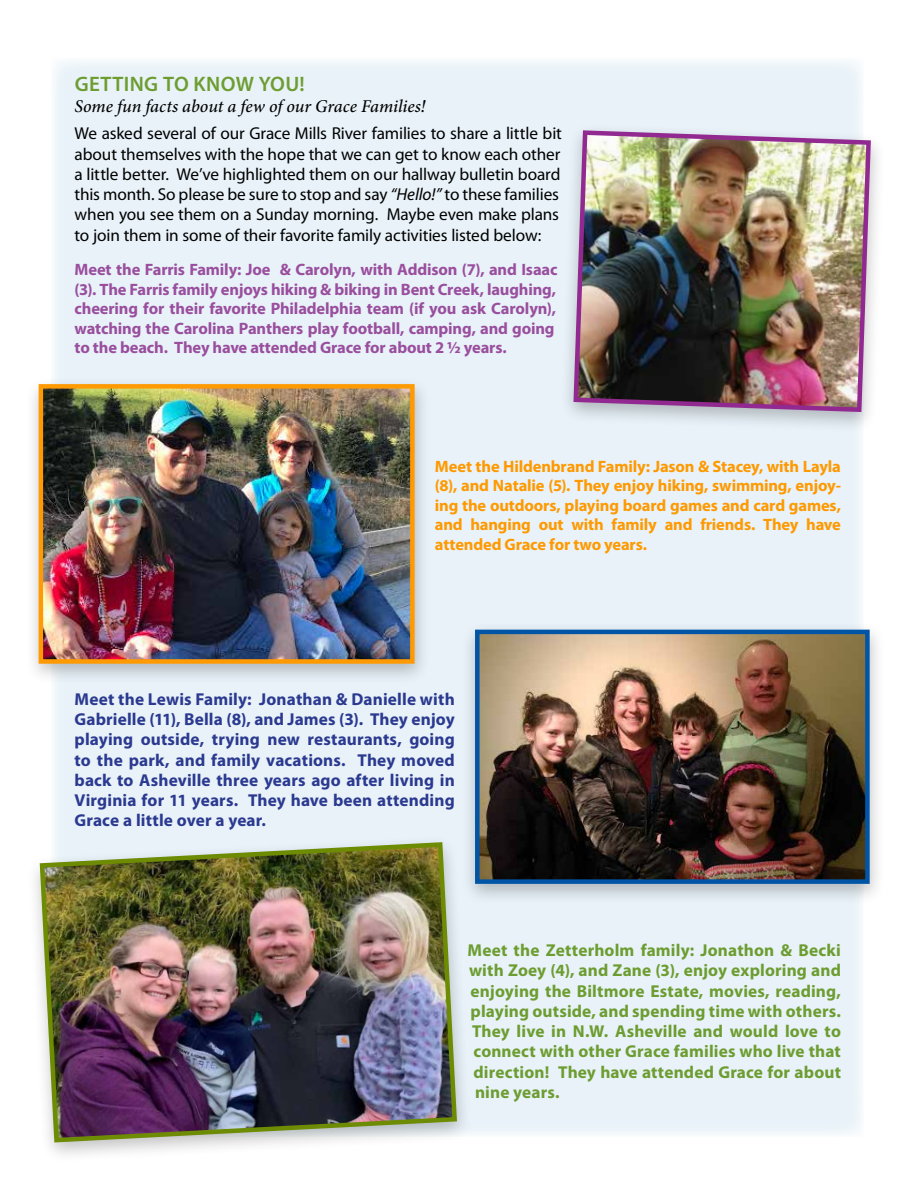
<style>
.page{position:relative;width:918px;height:1188px;background:#fff}
.page>*{position:absolute;margin:0;border:0;box-sizing:border-box;transform-origin:0 0}
.t1{font:600 21px "Myriad Pro";letter-spacing:.015em;color:#6d9d31}
.t2{font:italic 500 18px "Minion Pro";letter-spacing:-.005em;color:#000}
.t3{font:17.25px/20.2px "Myriad Pro";letter-spacing:-.005em;color:#000}
.t4{font:700 17.25px "Myriad Pro";letter-spacing:.01em;color:#6d9d31}
.t5{font:700 17.25px/20.2px "Myriad Pro";letter-spacing:.005em;color:#2b3990;text-align:justify}
.t6{font:700 16.5px/19.5px "Myriad Pro";letter-spacing:-.01em;color:#9a4e9e}
.t7{font:700 16.5px/19.5px "Myriad Pro";letter-spacing:-.01em;color:#f90;text-align:justify}
.s1{font-style:italic}
</style>
<div class="page">
<div style="left:51px;top:58px;width:813px;height:1079px;background:#e8f2f8"></div>
<div style="left:26px;top:834px;width:447px;height:330px;background:#000;opacity:.24"></div>
<img style="left:37px;top:840px;width:422px;height:305px">
<div style="left:461px;top:621px;width:425px;height:285px;background:#000;opacity:.24"></div>
<img style="left:480px;top:635px;width:385px;height:244px">
<div style="left:475px;top:630px;width:395px;height:254px;border:4px solid #0055a7"></div>
<div style="left:24px;top:376px;width:407px;height:309px;background:#000;opacity:.24"></div>
<img style="left:44px;top:389px;width:366px;height:270px">
<div style="left:39px;top:384px;width:376px;height:280px;border:4px solid #ff9a03"></div>
<div style="left:560px;top:122px;width:326px;height:311px;background:#000;opacity:.24"></div>
<img style="left:571px;top:128px;width:302px;height:286px">
<p class="t1" style="left:75px;top:71px;width:231px">GETTING TO KNOW YOU!</p>
<p class="t2" style="left:75px;top:94px;width:353px">Some fun facts about a few of our Grace Families!</p>
<p class="t3" style="left:75px;top:123px;width:489px">We asked several of our Grace Mills River families to share a little bit about themselves with the hope that we can get to know each other a little better. We’ve highlighted them on our hallway bulletin board this month. So please be sure to stop and say <span class="s1">“Hello!”</span> to these families when you see them on a Sunday morning. Maybe even make plans to join them in some of their favorite family activities listed below:</p>
<p class="t6" style="left:75px;top:259px;width:484px">Meet the Farris Family: Joe &amp; Carolyn, with Addison (7), and Isaac (3). The Farris family enjoys hiking &amp; biking in Bent Creek, laughing, cheering for their favorite Philadelphia team (if you ask Carolyn), watching the Carolina Panthers play football, camping, and going to the beach. They have attended Grace for about 2 ½ years.</p>
<p class="t7" style="left:435px;top:456px;width:408px">Meet the Hildenbrand Family: Jason &amp; Stacey, with Layla (8), and Natalie (5). They enjoy hiking, swimming, enjoy&shy;ing the outdoors, playing board games and card games, and hanging out with family and friends. They have attended Grace for two years.</p>
<p class="t5" style="left:75px;top:688px;width:382px">Meet the Lewis Family: Jonathan &amp; Danielle with Gabrielle (11), Bella (8), and James (3). They enjoy playing outside, trying new restaurants, going to the park, and family vacations. They moved back to Asheville three years ago after living in Virginia for 11 years. They have been attending Grace a little over a year.</p>
<p class="t4" style="left:468px;top:939px;width:375px">Meet the Zetterholm family: Jonathon &amp; Becki</p>
<p class="t4" style="left:469px;top:959px;width:373px">with Zoey (4), and Zane (3), enjoy exploring and</p>
<p class="t4" style="left:471px;top:980px;width:372px">enjoying the Biltmore Estate, movies, reading,</p>
<p class="t4" style="left:471px;top:1000px;width:372px">playing outside, and spending time with others.</p>
<p class="t4" style="left:472px;top:1020px;width:370px">They live in N.W. Asheville and would love to</p>
<p class="t4" style="left:474px;top:1040px;width:369px">connect with other Grace families who live that</p>
<p class="t4" style="left:474px;top:1061px;width:369px">direction! They have attended Grace for about</p>
<p class="t4" style="left:475px;top:1081px;width:86px">nine years.</p>
</div>
